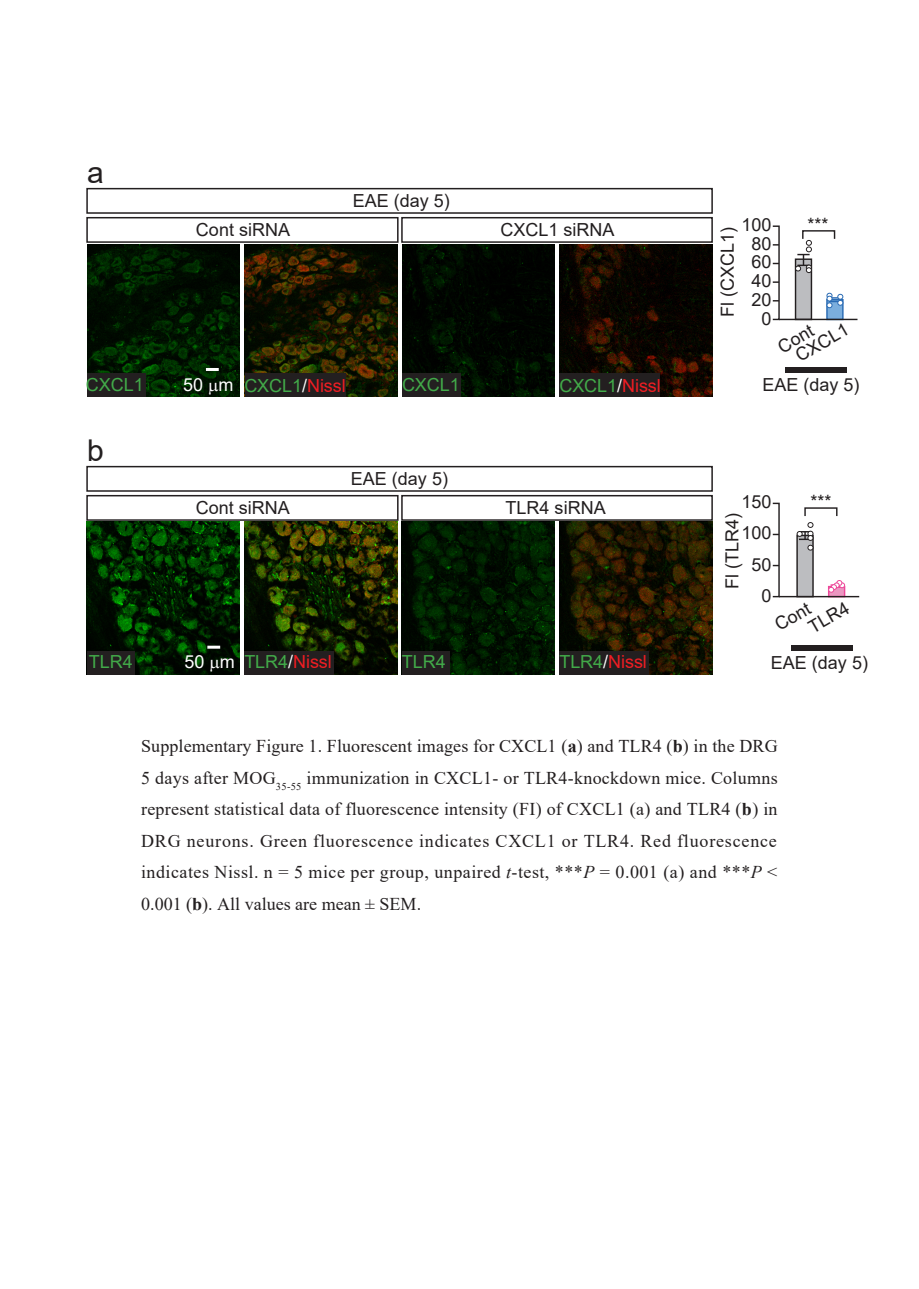
<style>
.page{position:relative;width:919px;height:1289px;background:#fff}
.page>*{position:absolute;margin:0;border:0;box-sizing:border-box;transform-origin:0 0}
.t1{font:30px "Arial";color:#231f20}
.t2{font:18px/31.5px "Times New Roman";letter-spacing:.025em;color:#231f20;text-align:justify}
.t3{font:18px/18.8px "Arial";color:#231f20;text-align:right}
.t4{font:18px "Arial";letter-spacing:-.005em;color:#42aa49}
.t5{font:18px "Arial";letter-spacing:-.005em;color:#ee1d23}
.t6{font:18px "Arial";color:#fff}
.s1{color:#fff}
.s2{color:#ee1d23}
.s3{color:#42aa49}
.s4{font-weight:700}
.s5{font-style:italic}
</style>
<div class="page">
<img style="left:402px;top:522px;width:152px;height:152px">
<img style="left:559px;top:522px;width:153px;height:152px">
<img style="left:402px;top:244px;width:152px;height:153px">
<img style="left:559px;top:244px;width:153px;height:153px">
<img style="left:244px;top:522px;width:153px;height:152px">
<img style="left:87px;top:522px;width:153px;height:152px">
<img style="left:245px;top:244px;width:152px;height:153px">
<img style="left:87px;top:244px;width:153px;height:153px">
<div style="left:87px;top:373px;width:59px;height:24px;background:#231f20"></div>
<div style="left:87px;top:651px;width:47px;height:23px;background:#231f20"></div>
<div style="left:245px;top:373px;width:100px;height:24px;background:#231f20"></div>
<div style="left:245px;top:651px;width:89px;height:23px;background:#231f20"></div>
<div style="left:826px;top:299px;width:17px;height:21px;background:#7baedd;border:1px solid #2a6bb4"></div>
<div style="left:794px;top:258px;width:18px;height:62px;background:#bcbdc0;border:1px solid #231f20"></div>
<div style="left:827px;top:586px;width:18px;height:11px;background:#eb97c1;border:1px solid #ed4799"></div>
<div style="left:796px;top:534px;width:17px;height:63px;background:#bcbdc0;border:1px solid #231f20"></div>
<svg style="left:828px;top:580px;width:16px;height:12px"></svg>
<svg style="left:796px;top:522px;width:17px;height:28px"></svg>
<div style="left:784px;top:367px;width:62px;height:6px;background:#231f20"></div>
<div style="left:791px;top:645px;width:62px;height:6px;background:#231f20"></div>
<svg style="left:207px;top:645px;width:13px;height:3px"></svg>
<svg style="left:206px;top:368px;width:13px;height:3px"></svg>
<div style="left:402px;top:651px;width:47px;height:23px;background:#231f20"></div>
<div style="left:559px;top:651px;width:89px;height:23px;background:#231f20"></div>
<div style="left:402px;top:373px;width:59px;height:24px;background:#231f20"></div>
<div style="left:559px;top:373px;width:101px;height:24px;background:#231f20"></div>
<hr style="left:779px;top:596px;width:80px;height:1px;background:#231f20">
<svg style="left:826px;top:293px;width:17px;height:15px"></svg>
<svg style="left:795px;top:240px;width:16px;height:33px"></svg>
<hr style="left:779px;top:319px;width:78px;height:1px;background:#231f20">
<div style="left:804px;top:507px;width:33px;height:10px;border:1px solid #231f20"></div>
<div style="left:802px;top:230px;width:33px;height:9px;border:1px solid #231f20"></div>
<div style="left:86px;top:466px;width:626px;height:26px;border:2px solid #231f20"></div>
<div style="left:86px;top:495px;width:312px;height:26px;border:2px solid #231f20"></div>
<div style="left:401px;top:495px;width:311px;height:26px;border:2px solid #231f20"></div>
<div style="left:86px;top:188px;width:626px;height:26px;border:2px solid #231f20"></div>
<div style="left:86px;top:217px;width:312px;height:26px;border:2px solid #231f20"></div>
<div style="left:401px;top:217px;width:311px;height:26px;border:2px solid #231f20"></div>
<svg style="left:210px;top:660px;width:9px;height:12px"></svg>
<svg style="left:209px;top:383px;width:9px;height:12px"></svg>
<h1 class="t1" style="left:87px;top:152px;width:18px">a</h1>
<p class="t3" style="left:353px;top:191px;width:99px">EAE (day 5)</p>
<p class="t3" style="left:196px;top:220px;width:96px">Cont siRNA</p>
<p class="t3" style="left:500px;top:220px;width:116px">CXCL1 siRNA</p>
<p class="t4" style="left:86px;top:372px;width:59px">CXCL1</p>
<p class="t4" style="left:244px;top:373px;width:103px">CXCL1<span class="s1">/</span><span class="s2">Nissl</span></p>
<p class="t4" style="left:402px;top:372px;width:59px">CXCL1</p>
<p class="t4" style="left:559px;top:373px;width:103px">CXCL1<span class="s1">/</span><span class="s2">Nissl</span></p>
<p class="t6" style="left:183px;top:372px;width:52px">50 m</p>
<h1 class="t1" style="left:87px;top:429px;width:18px">b</h1>
<p class="t3" style="left:351px;top:469px;width:99px">EAE (day 5)</p>
<p class="t3" style="left:196px;top:498px;width:96px">Cont siRNA</p>
<p class="t3" style="left:505px;top:498px;width:102px">TLR4 siRNA</p>
<p class="t4" style="left:89px;top:649px;width:45px">TLR4</p>
<p class="t5" style="left:244px;top:649px;width:89px"><span class="s3">TLR4</span><span class="s1">/</span>Nissl</p>
<p class="t4" style="left:402px;top:649px;width:45px">TLR4</p>
<p class="t5" style="left:559px;top:649px;width:89px"><span class="s3">TLR4</span><span class="s1">/</span>Nissl</p>
<p class="t6" style="left:184px;top:649px;width:52px">50 m</p>
<p class="t3" style="left:741px;top:215px;width:32px">100</p>
<p class="t3" style="left:807px;top:215px;width:23px">***</p>
<p class="t3" style="left:718px;top:317px;width:92px;rotate:-90deg">Fl (CXCL1)</p>
<p class="t3" style="left:751px;top:234px;width:22px;text-align:center">80<br>60<br>40<br>20<br>0</p>
<p class="t3" style="left:792px;top:348px;width:60px;rotate:-30deg">CXCL1</p>
<p class="t3" style="left:774px;top:340px;width:40px;rotate:-30deg">Cont</p>
<p class="t3" style="left:762px;top:375px;width:99px">EAE (day 5)</p>
<p class="t3" style="left:810px;top:492px;width:23px">***</p>
<p class="t3" style="left:741px;top:486px;width:32px;line-height:31.3px">150<br>100<br>50<br>0</p>
<p class="t3" style="left:722px;top:589px;width:78px;rotate:-90deg">Fl (TLR4)</p>
<p class="t3" style="left:805px;top:620px;width:46px;rotate:-30deg">TLR4</p>
<p class="t3" style="left:771px;top:617px;width:40px;rotate:-30deg">Cont</p>
<p class="t3" style="left:770px;top:653px;width:99px">EAE (day 5)</p>
<p class="t2" style="left:141px;top:729px;width:638px">Supplementary Figure 1. Fluorescent images for CXCL1 (<span class="s4">a</span>) and TLR4 (<span class="s4">b</span>) in the DRG 5 days after MOG<sub>35-55</sub> immunization in CXCL1- or TLR4-knockdown mice. Columns represent statistical data of fluorescence intensity (FI) of CXCL1 (a) and TLR4 (<span class="s4">b</span>) in DRG neurons. Green fluorescence indicates CXCL1 or TLR4. Red fluorescence indicates Nissl. n = 5 mice per group, unpaired <span class="s5">t</span>-test, ***<span class="s5">P</span> = 0.001 (a) and ***<span class="s5">P</span> &lt; 0.001 (<span class="s4">b</span>). All values are mean ± SEM.</p>
</div>
